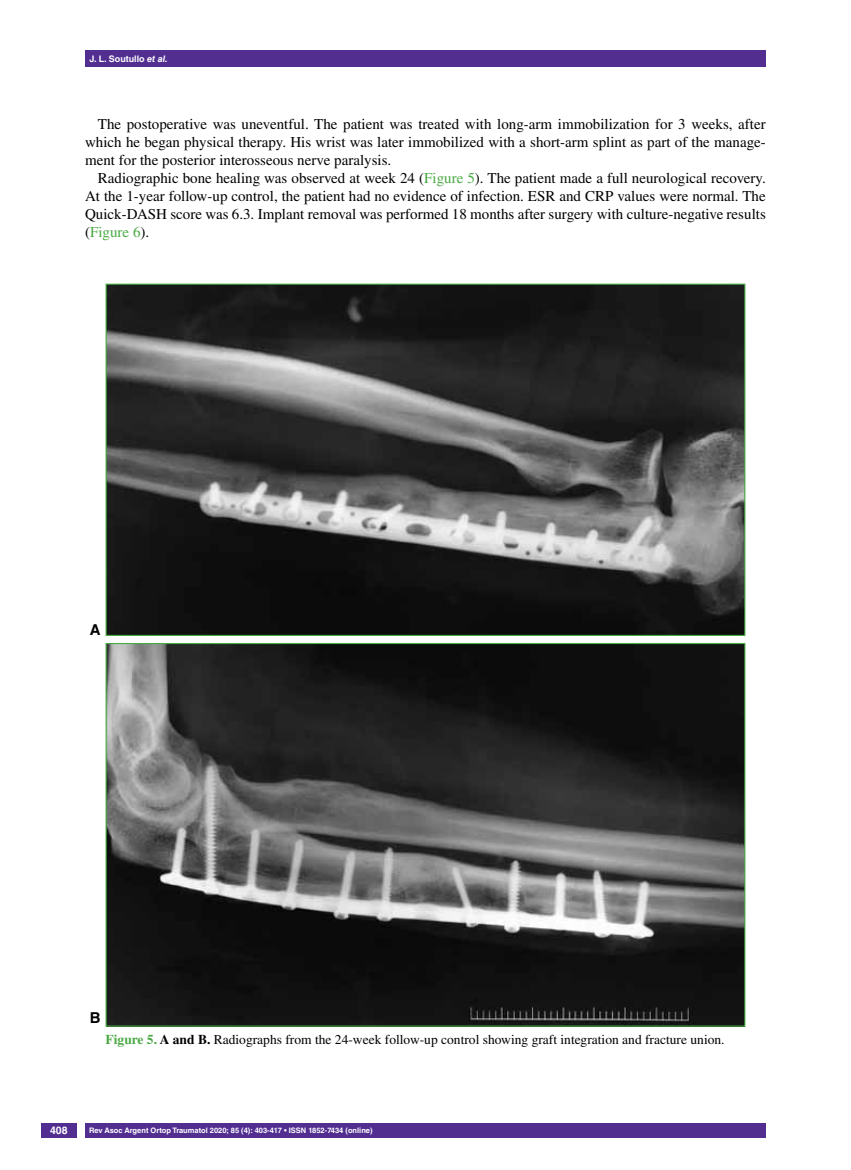
<style>
.page{position:relative;width:851px;height:1170px;background:#fff}
.page>*{position:absolute;margin:0;border:0;box-sizing:border-box;transform-origin:0 0}
.t1{font:15px/18px "Times LT Std";color:#000;text-align:justify}
.t2{font:700 15px "Helvetica LT Std";color:#000}
.t3{font:13.5px "Times LT Std";color:#000}
.t4{font:700 10.5px "Helvetica LT Std";color:#fff}
.t5{font:700 9px "Helvetica LT Std";color:#fff}
.t6{font:700 7.5px "Helvetica LT Std";color:#fff}
.s1{font-style:italic}
.s2{color:#49a942}
.s3{font-weight:700;color:#49a942}
.s4{font-weight:700}
</style>
<div class="page">
<div style="left:41px;top:1123px;width:36px;height:14px;background:#522e91"></div>
<div style="left:85px;top:50px;width:680px;height:17px;background:#522e91"></div>
<div style="left:85px;top:1123px;width:680px;height:14px;background:#522e91"></div>
<img style="left:107px;top:285px;width:636px;height:349px">
<img style="left:107px;top:645px;width:636px;height:379px">
<p class="t5" style="left:89px;top:53px;width:80px">J. L. Soutullo <span class="s1">et al.</span></p>
<p class="t1" style="left:85px;top:115px;width:682px;text-indent:13px">The postoperative was uneventful. The patient was treated with long-arm immobilization for 3 weeks, after which he began physical therapy. His wrist was later immobilized with a short-arm splint as part of the manage&shy;ment for the posterior interosseous nerve paralysis.</p>
<p class="t1" style="left:85px;top:169px;width:682px;text-indent:13px">Radiographic bone healing was observed at week 24 (<span class="s2">Figure 5</span>). The patient made a full neurological recovery.<br>At the 1-year follow-up control, the patient had no evidence of infection. ESR and CRP values were normal. The Quick-DASH score was 6.3. Implant removal was performed 18 months after surgery with culture-negative results (<span class="s2">Figure 6</span>).</p>
<p class="t2" style="left:90px;top:620px;width:12px">A</p>
<p class="t2" style="left:90px;top:1008px;width:10px">B</p>
<p class="t3" style="left:105px;top:1031px;width:620px"><span class="s3">Figure 5.</span> <span class="s4">A and B.</span> Radiographs from the 24-week follow-up control showing graft integration and fracture union.</p>
<p class="t4" style="left:50px;top:1124px;width:19px">408</p>
<p class="t6" style="left:89px;top:1125px;width:285px">Rev Asoc Argent Ortop Traumatol 2020; 85 (4): 403-417 • ISSN 1852-7434 (online)</p>
</div>
